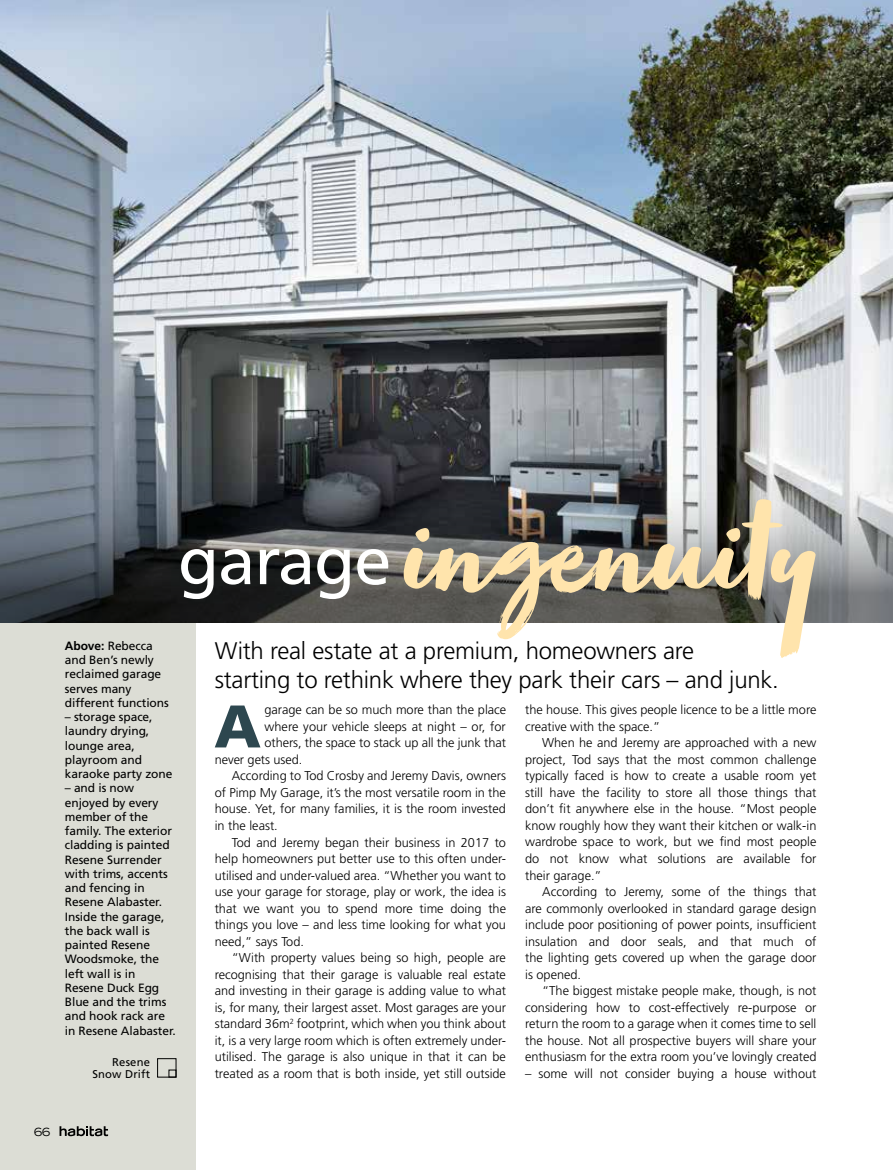
<style>
.page{position:relative;width:893px;height:1170px;background:#fff}
.page>*{position:absolute;margin:0;border:0;box-sizing:border-box;transform-origin:0 0}
.t1{font:139.2px "Zooja";letter-spacing:.01em;color:#ffe4ac}
.t2{font:67.2px "Frutiger Neue LT Pro";letter-spacing:-.02em;color:#fff}
.t3{font:900 60px "Frutiger";color:#2d474f}
.t4{font:300 24px/28.5px "Frutiger";letter-spacing:-.01em;color:#000}
.t5{font:300 12.75px/16.5px "Frutiger";color:#000;text-align:justify}
.t6{font:12px/14.2px "Frutiger";letter-spacing:-.005em;color:#000}
.t7{font:11.25px/11.2px "Frutiger";letter-spacing:.015em;color:#000;text-align:right}
.t8{font:expanded 11.25px "Trade Gothic LH";color:#000}
.s1{font-weight:700}
</style>
<div class="page">
<div style="left:0;top:615px;width:196px;height:554px;background:#dcddd5"></div>
<img style="left:0;top:0;width:893px;height:477px">
<svg style="left:0;top:477px;width:893px;height:145px;background:#5c5f60"></svg>
<svg style="left:60px;top:1126px;width:48px;height:10px"></svg>
<div style="left:157px;top:1058px;width:19px;height:19px;border:1px solid #000"></div>
<h1 class="t1" style="left:398px;top:482px;width:419px">ingenuity</h1>
<h2 class="t2" style="left:178px;top:519px;width:215px">garage</h2>
<p class="t6" style="left:65px;top:638px;width:106px"><span class="s1">Above:</span> Rebecca and Ben’s newly reclaimed garage serves many different functions</p>
<p class="t6" style="left:65px;top:709px;width:109px">– storage space, laundry drying, lounge area, playroom and karaoke party zone</p>
<p class="t6" style="left:65px;top:780px;width:113px">– and is now enjoyed by every member of the family. The exterior cladding is painted<br>Resene Surrender with trims, accents and fencing in<br>Resene Alabaster.<br>Inside the garage, the back wall is painted Resene<br>Woodsmoke, the left wall is in<br>Resene Duck Egg<br>Blue and the trims and hook rack are in Resene Alabaster.</p>
<p class="t7" style="left:92px;top:1056px;width:59px">Resene<br>Snow Drift</p>
<h3 class="t4" style="left:215px;top:636px;width:566px">With real estate at a premium, homeowners are<br>starting to rethink where they park their cars – and junk.</h3>
<p class="t5" style="left:525px;top:701px;width:293px">the house. This gives people licence to be a little more creative with the space.”</p>
<p class="t5" style="left:525px;top:734px;width:293px;text-indent:17px">When he and Jeremy are approached with a new project, Tod says that the most common challenge typically faced is how to create a usable room yet still have the facility to store all those things that don’t fit anywhere else in the house. “Most people know roughly how they want their kitchen or walk-in wardrobe space to work, but we find most people do not know what solutions are available for their garage.”</p>
<p class="t5" style="left:525px;top:883px;width:293px;text-indent:17px">According to Jeremy, some of the things that are commonly overlooked in standard garage design include poor positioning of power points, insufficient insulation and door seals, and that much of the lighting gets covered up when the garage door is opened.</p>
<p class="t5" style="left:525px;top:982px;width:293px;text-indent:17px">“The biggest mistake people make, though, is not considering how to cost-effectively re-purpose or return the room to a garage when it comes time to sell the house. Not all prospective buyers will share your enthusiasm for the extra room you’ve lovingly created</p>
<p class="t5" style="left:525px;top:1064px;width:293px">– some will not consider buying a house without</p>
<h3 class="t3" style="left:214px;top:690px;width:48px">A</h3>
<p class="t5" style="left:265px;top:701px;width:243px">garage can be so much more than the place</p>
<p class="t5" style="left:265px;top:718px;width:243px">where your vehicle sleeps at night – or, for</p>
<p class="t5" style="left:265px;top:734px;width:243px">others, the space to stack up all the junk that</p>
<p class="t5" style="left:215px;top:751px;width:89px">never gets used.</p>
<p class="t5" style="left:232px;top:767px;width:276px">According to Tod Crosby and Jeremy Davis, owners</p>
<p class="t5" style="left:215px;top:784px;width:293px">of Pimp My Garage, it’s the most versatile room in the</p>
<p class="t5" style="left:215px;top:800px;width:293px">house. Yet, for many families, it is the room invested</p>
<p class="t5" style="left:215px;top:817px;width:65px">in the least.</p>
<p class="t5" style="left:232px;top:833px;width:276px">Tod and Jeremy began their business in 2017 to</p>
<p class="t5" style="left:215px;top:850px;width:293px">help homeowners put better use to this often under-</p>
<p class="t5" style="left:215px;top:866px;width:293px">utilised and under-valued area. “Whether you want to</p>
<p class="t5" style="left:215px;top:883px;width:293px">use your garage for storage, play or work, the idea is</p>
<p class="t5" style="left:215px;top:899px;width:293px">that we want you to spend more time doing the</p>
<p class="t5" style="left:215px;top:916px;width:293px">things you love – and less time looking for what you</p>
<p class="t5" style="left:215px;top:932px;width:91px">need,” says Tod.</p>
<p class="t5" style="left:232px;top:949px;width:276px">“With property values being so high, people are</p>
<p class="t5" style="left:215px;top:965px;width:293px">recognising that their garage is valuable real estate</p>
<p class="t5" style="left:215px;top:982px;width:293px">and investing in their garage is adding value to what</p>
<p class="t5" style="left:215px;top:998px;width:293px">is, for many, their largest asset. Most garages are your</p>
<p class="t5" style="left:215px;top:1015px;width:293px">standard 36m<sup>2</sup> footprint, which when you think about</p>
<p class="t5" style="left:215px;top:1031px;width:293px">it, is a very large room which is often extremely under-</p>
<p class="t5" style="left:215px;top:1048px;width:293px">utilised. The garage is also unique in that it can be</p>
<p class="t5" style="left:215px;top:1064px;width:293px">treated as a room that is both inside, yet still outside</p>
<p class="t8" style="left:34px;top:1124px;width:18px">66</p>
</div>
